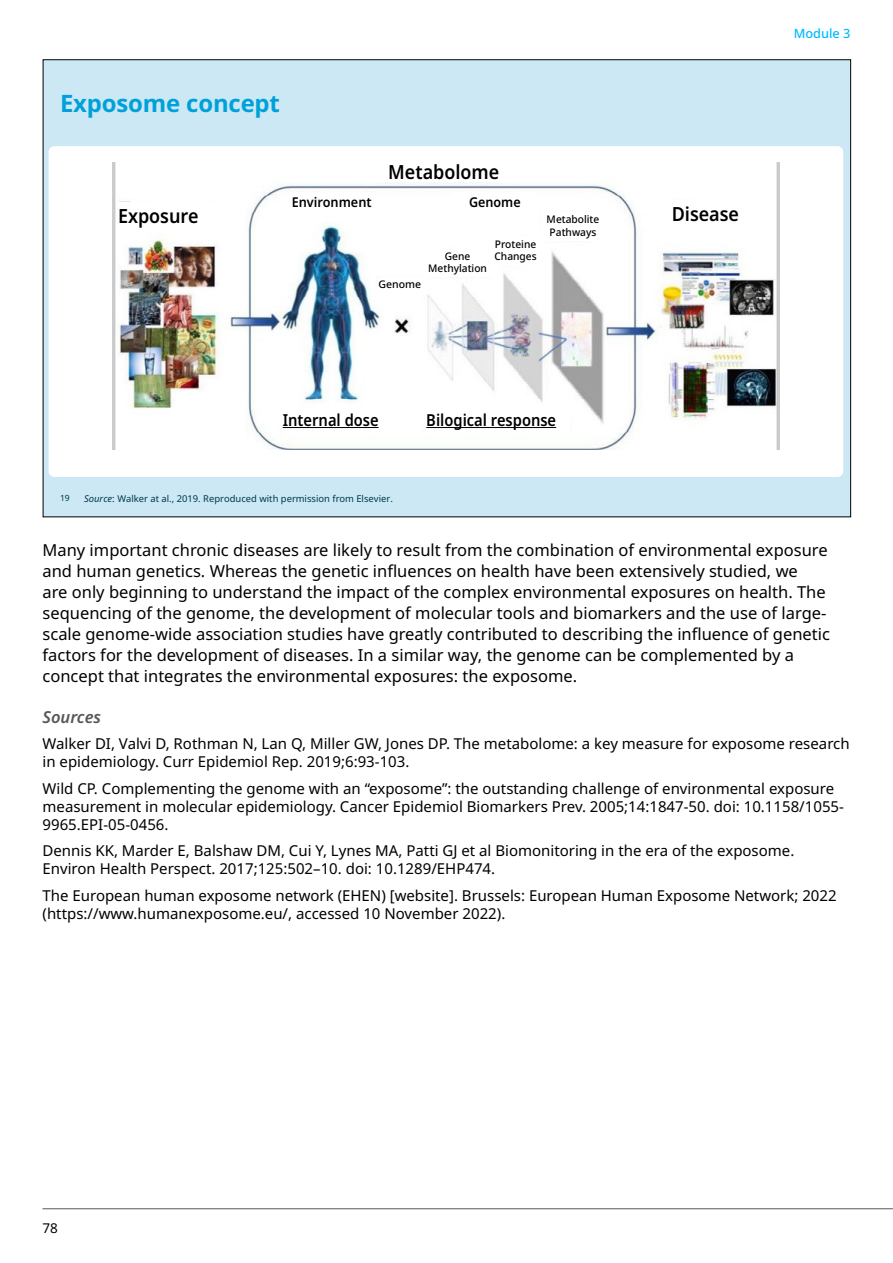
<style>
.page{position:relative;width:893px;height:1263px;background:#fff}
.page>*{position:absolute;margin:0;border:0;box-sizing:border-box;transform-origin:0 0}
.t1{font:700 24px "Noto Sans";letter-spacing:-.01em;color:#00a1da}
.nota_rientra{font:600 19.5px "Noto Sans";color:#000;scale:.92 1}
.Testo{font:16.5px/21px "Noto Sans";color:#000}
.nota_rientra-2{font:600 16.5px "Noto Sans";color:#000;scale:.89 1}
.Titolo_ref{font:italic 600 16.5px "Noto Sans";color:#575756}
.testo_ref{font:15px/18px "Noto Sans";color:#000}
.nota_rientra-3{font:600 13.5px "Noto Sans";color:#000;scale:.94 1}
.nota_rientra-4{font:600 13.5px "Noto Sans";color:#000;scale:.93 1}
.t2{font:13.5px "Noto Sans";color:#000}
.t3{font:500 12.75px "Noto Sans";color:#00bbfd}
.nota_rientra-5{font:500 10.5px/12.6px "Noto Sans";color:#000}
.t4{font:9.45px "Noto Sans";color:#003850}
.t5{font:8.55px "Noto Sans";color:#003850}
.s1{font-style:italic}
</style>
<div class="page">
<hr style="left:43px;top:1208px;width:850px;height:1px;background:#575756">
<div style="left:43px;top:60px;width:808px;height:457px;background:#cce8f4"></div>
<div style="left:49px;top:146px;width:794px;height:331px;background:#fff;border-radius:6px"></div>
<img style="left:112px;top:162px;width:667px;height:288px">
<div style="left:378px;top:277px;width:48px;height:16px;background:#fff"></div>
<div style="left:423px;top:248px;width:69px;height:29px;background:#fff"></div>
<div style="left:488px;top:236px;width:55px;height:29px;background:#fff"></div>
<div style="left:541px;top:212px;width:64px;height:29px;background:#fff"></div>
<div style="left:453px;top:193px;width:83px;height:28px;background:#fff"></div>
<div style="left:290px;top:193px;width:83px;height:28px;background:#fff"></div>
<div style="left:651px;top:200px;width:109px;height:24px;background:#fff"></div>
<div style="left:372px;top:158px;width:144px;height:24px;background:#fff"></div>
<div style="left:118px;top:202px;width:109px;height:28px;background:#fff"></div>
<div style="left:283px;top:408px;width:109px;height:29px;background:#fff"></div>
<hr style="left:283px;top:427px;width:96px;height:1px;background:#000">
<div style="left:426px;top:408px;width:144px;height:29px;background:#fff"></div>
<hr style="left:426px;top:427px;width:130px;height:1px;background:#000">
<p class="t1" style="left:60px;top:86px;width:222px">Exposome concept</p>
<p class="nota_rientra" style="left:118px;top:202px;width:89px">Exposure</p>
<p class="nota_rientra" style="left:388px;top:158px;width:122px">Metabolome</p>
<p class="nota_rientra-3" style="left:292px;top:193px;width:87px">Environment</p>
<p class="nota_rientra-4" style="left:469px;top:193px;width:57px">Genome</p>
<p class="nota_rientra-5" style="left:378px;top:278px;width:44px">Genome</p>
<p class="nota_rientra-5" style="left:445px;top:250px;width:27px">Gene</p>
<p class="nota_rientra-5" style="left:428px;top:262px;width:60px">Methylation</p>
<p class="nota_rientra-5" style="left:495px;top:238px;width:43px">Proteine</p>
<p class="nota_rientra-5" style="left:494px;top:250px;width:44px">Changes</p>
<p class="nota_rientra-5" style="left:547px;top:214px;width:54px">Metabolite<br>Pathways</p>
<p class="nota_rientra-2" style="left:283px;top:408px;width:109px">Internal dose</p>
<p class="nota_rientra-2" style="left:426px;top:408px;width:147px">Bilogical response</p>
<p class="t5" style="left:60px;top:492px;width:11px">19</p>
<p class="t4" style="left:84px;top:492px;width:310px"><span class="s1">Source</span>: Walker at al., 2019. Reproduced with permission from Elsevier.</p>
<p class="t3" style="left:794px;top:24px;width:58px">Module 3</p>
<p class="nota_rientra" style="left:672px;top:201px;width:75px">Disease</p>
<p class="Testo" style="left:43px;top:539px;width:789px">Many important chronic diseases are likely to result from the combination of environmental exposure and human genetics. Whereas the genetic influences on health have been extensively studied, we<br>are only beginning to understand the impact of the complex environmental exposures on health. The sequencing of the genome, the development of molecular tools and biomarkers and the use of large&shy;scale genome-wide association studies have greatly contributed to describing the influence of genetic factors for the development of diseases. In a similar way, the genome can be complemented by a concept that integrates the environmental exposures: the exposome.</p>
<p class="Titolo_ref" style="left:43px;top:705px;width:60px">Sources</p>
<p class="testo_ref" style="left:43px;top:735px;width:809px">Walker DI, Valvi D, Rothman N, Lan Q, Miller GW, Jones DP. The metabolome: a key measure for exposome research in epidemiology. Curr Epidemiol Rep. 2019;6:93-103.</p>
<p class="testo_ref" style="left:43px;top:779px;width:803px">Wild CP. Complementing the genome with an “exposome”: the outstanding challenge of environmental exposure measurement in molecular epidemiology. Cancer Epidemiol Biomarkers Prev. 2005;14:1847-50. doi: 10.1158/1055-<br>9965.EPI-05-0456.</p>
<p class="testo_ref" style="left:43px;top:842px;width:753px">Dennis KK, Marder E, Balshaw DM, Cui Y, Lynes MA, Patti GJ et al Biomonitoring in the era of the exposome.<br>Environ Health Perspect. 2017;125:502–10. doi: 10.1289/EHP474.</p>
<p class="testo_ref" style="left:43px;top:887px;width:796px">The European human exposome network (EHEN) [website]. Brussels: European Human Exposome Network; 2022 (https://www.humanexposome.eu/, accessed 10 November 2022).</p>
<p class="t2" style="left:43px;top:1218px;width:17px">78</p>
</div>
